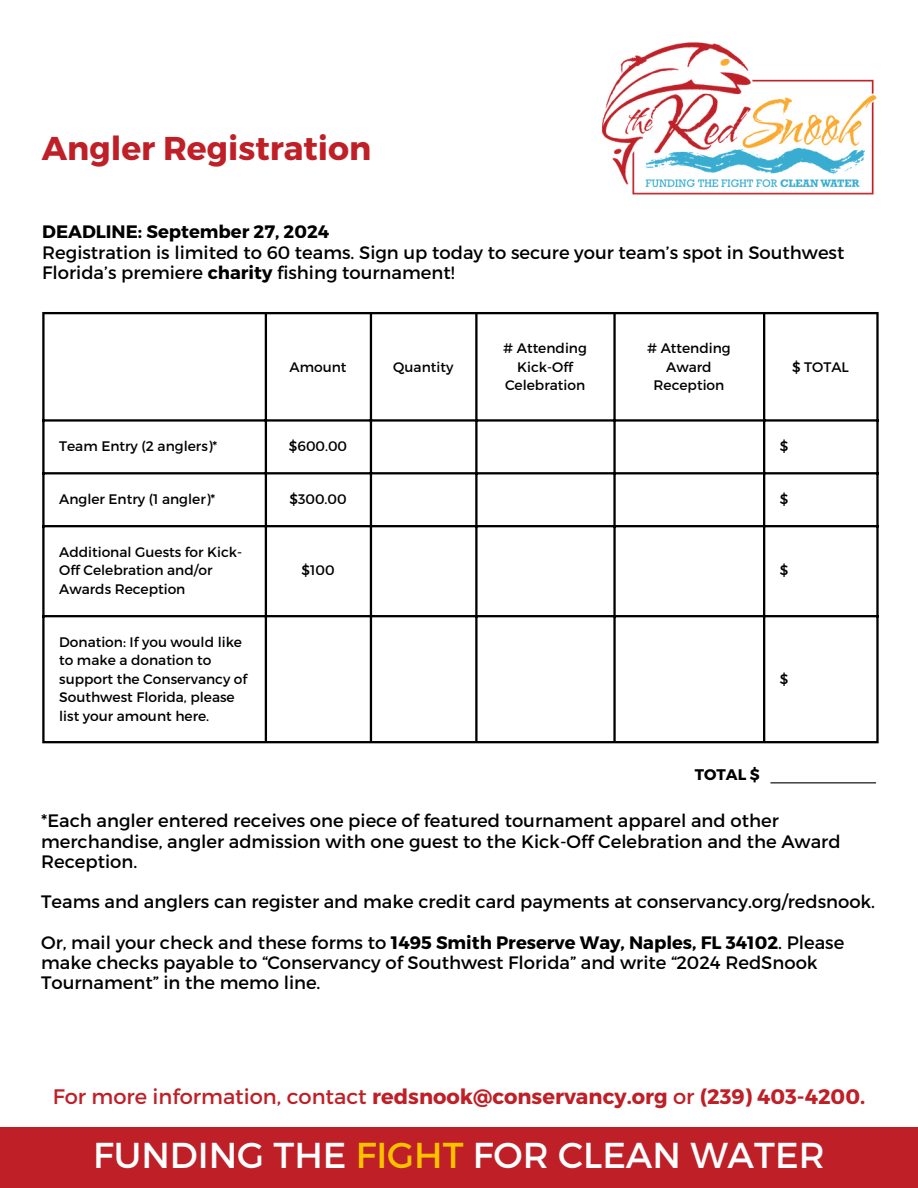
<style>
.page{position:relative;width:918px;height:1188px;background:#fff}
.page>*{position:absolute;margin:0;border:0;box-sizing:border-box;transform-origin:0 0}
.t1{font:36px "Montserrat";color:#fff}
.t2{font:700 33px "Montserrat";color:#bf2027}
.t3{font:700 21px "Montserrat";color:#bf2027}
.t4{font:18px/20.2px "Montserrat";color:#000}
.t5{font:700 18px "Montserrat";color:#000}
.t6{font:700 15.3px "Montserrat";color:#000}
.t7{font:13.8px/18.5px "Montserrat";color:#000;text-align:center}
.s1{font-weight:700}
.s2{font-weight:400}
.s3{color:#fcc200}
</style>
<div class="page">
<div style="left:0;top:1127px;width:918px;height:61px;background:#bf2027"></div>
<hr style="left:42px;top:314px;width:3px;height:427px;background:#000">
<hr style="left:265px;top:314px;width:2px;height:427px;background:#000">
<hr style="left:370px;top:314px;width:2px;height:427px;background:#000">
<hr style="left:475px;top:314px;width:3px;height:427px;background:#000">
<hr style="left:613px;top:314px;width:3px;height:427px;background:#000">
<hr style="left:763px;top:314px;width:2px;height:427px;background:#000">
<hr style="left:876px;top:314px;width:3px;height:427px;background:#000">
<hr style="left:42px;top:312px;width:837px;height:2px;background:#000">
<hr style="left:42px;top:419px;width:837px;height:3px;background:#000">
<hr style="left:42px;top:472px;width:837px;height:2px;background:#000">
<hr style="left:42px;top:525px;width:837px;height:2px;background:#000">
<hr style="left:42px;top:615px;width:837px;height:2px;background:#000">
<hr style="left:42px;top:741px;width:837px;height:2px;background:#000">
<hr style="left:770px;top:782px;width:106px;height:1px;background:#000">
<img style="left:601px;top:42px;width:276px;height:153px">
<h2 class="t2" style="left:42px;top:128px;width:331px">Angler Registration</h2>
<p class="t5" style="left:42px;top:221px;width:288px">DEADLINE: September 27, 2024</p>
<p class="t4" style="left:42px;top:242px;width:804px">Registration is limited to 60 teams. Sign up today to secure your team’s spot in Southwest<br>Florida’s premiere <span class="s1">charity</span> fishing tournament!</p>
<p class="t7" style="left:290px;top:357px;width:59px">Amount</p>
<p class="t7" style="left:393px;top:357px;width:62px">Quantity</p>
<p class="t7" style="left:503px;top:339px;width:85px"># Attending<br>Kick-Off<br>Celebration</p>
<p class="t7" style="left:647px;top:339px;width:85px"># Attending<br>Award<br>Reception</p>
<p class="t7" style="left:792px;top:357px;width:58px">$ TOTAL</p>
<p class="t7" style="left:59px;top:437px;width:160px">Team Entry (2 anglers)*</p>
<p class="t7" style="left:289px;top:437px;width:60px">$600.00</p>
<p class="t7" style="left:780px;top:437px;width:10px">$</p>
<p class="t7" style="left:59px;top:490px;width:158px">Angler Entry (1 angler)*</p>
<p class="t7" style="left:289px;top:490px;width:59px">$300.00</p>
<p class="t7" style="left:780px;top:490px;width:10px">$</p>
<p class="t7" style="left:59px;top:543px;width:185px;text-align:left">Additional Guests for Kick-<br>Off Celebration and/or<br>Awards Reception</p>
<p class="t7" style="left:302px;top:561px;width:35px">$100</p>
<p class="t7" style="left:780px;top:561px;width:10px">$</p>
<p class="t7" style="left:59px;top:633px;width:190px;text-align:left">Donation: If you would like to make a donation to support the Conservancy of<br>Southwest Florida, please list your amount here.</p>
<p class="t7" style="left:780px;top:670px;width:10px">$</p>
<p class="t6" style="left:695px;top:765px;width:66px">TOTAL $</p>
<p class="t4" style="left:41px;top:811px;width:801px">*Each angler entered receives one piece of featured tournament apparel and other merchandise, angler admission with one guest to the Kick-Off Celebration and the Award<br>Reception.</p>
<p class="t4" style="left:41px;top:892px;width:836px">Teams and anglers can register and make credit card payments at conservancy.org/redsnook.</p>
<p class="t4" style="left:41px;top:932px;width:805px">Or, mail your check and these forms to <span class="s1">1495 Smith Preserve Way, Naples, FL 34102</span>. Please make checks payable to “Conservancy of Southwest Florida” and write “2024 RedSnook<br>Tournament” in the memo line.</p>
<p class="t3" style="left:53px;top:1084px;width:814px"><span class="s2">For more information, contact</span> redsnook@conservancy.org <span class="s2">or</span> (239) 403-4200.</p>
<h1 class="t1" style="left:93px;top:1133px;width:733px">FUNDING THE <span class="s3">FIGHT</span> FOR CLEAN WATER</h1>
</div>
